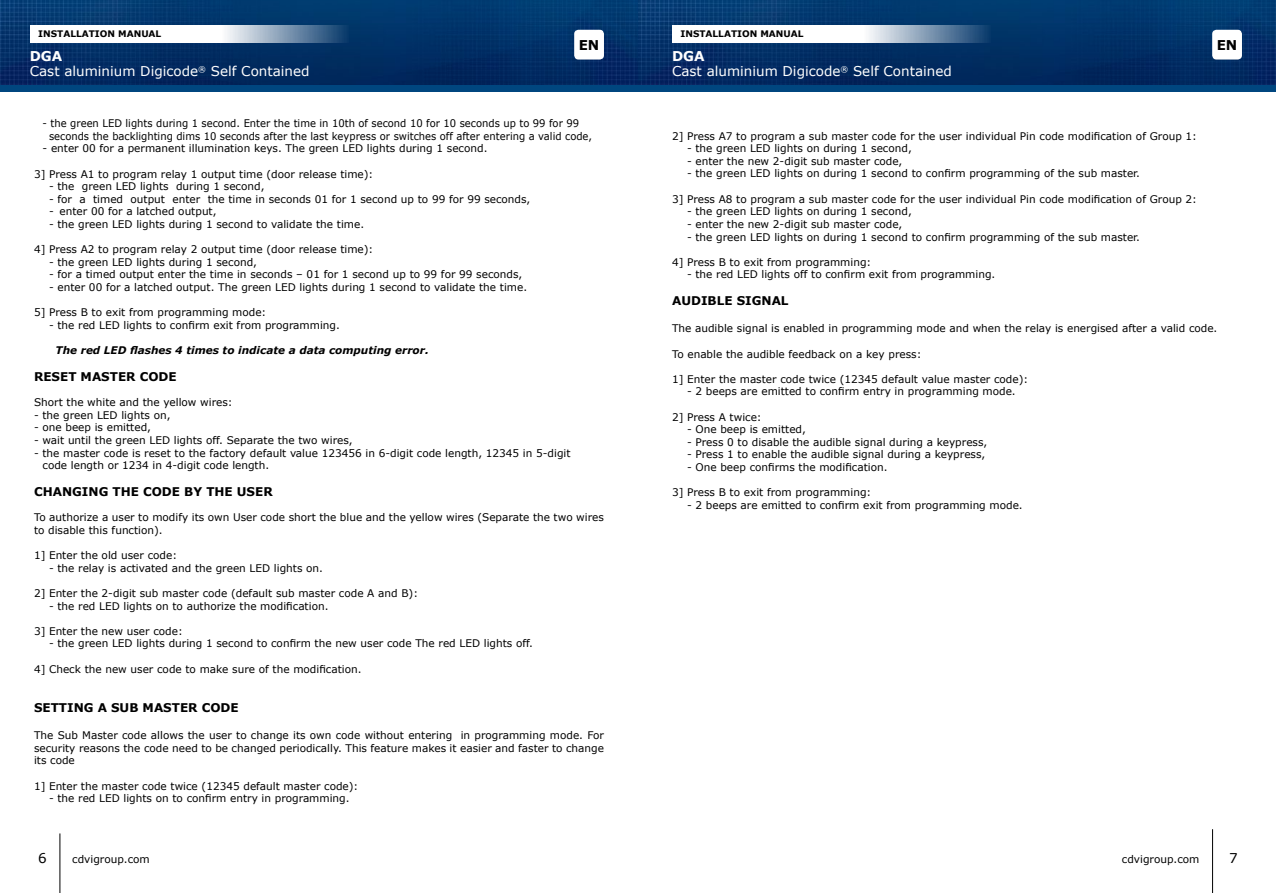
<style>
.page{position:relative;width:1276px;height:893px;background:#fff}
.page>*{position:absolute;margin:0;border:0;box-sizing:border-box;transform-origin:0 0}
.t1{font:13.5px/15px "Verdana";color:#fff}
.t2{font:700 13.5px "Verdana";color:#000}
.t3{font:13.5px "Verdana";color:#000}
.t4{font:700 12px "Verdana";color:#000}
.t5{font:10.5px/12.6px "Verdana";color:#000}
.t6{font:10.5px/12.6px "Verdana";color:#000;scale:.95 1}
.t7{font:italic 700 10.5px "Verdana";color:#000}
.t8{font:700 9px "Verdana";color:#000}
.s1{font-weight:700}
</style>
<div class="page">
<hr style="left:60px;top:833px;width:1px;height:60px;background:#000">
<hr style="left:1212px;top:829px;width:1px;height:64px;background:#000">
<img style="left:0;top:0;width:1276px;height:85px">
<div style="left:0;top:85px;width:638px;height:6px;background:#00467f"></div>
<svg style="left:672px;top:26px;width:319px;height:17px"></svg>
<svg style="left:30px;top:26px;width:319px;height:17px"></svg>
<div style="left:1212px;top:30px;width:30px;height:30px;background:#fff;border-radius:4px"></div>
<div style="left:574px;top:30px;width:30px;height:30px;background:#fff;border-radius:4px"></div>
<div style="left:638px;top:85px;width:638px;height:6px;background:#00467f"></div>
<p class="t8" style="left:38px;top:28px;width:125px">INSTALLATION MANUAL</p>
<p class="t8" style="left:680px;top:28px;width:125px">INSTALLATION MANUAL</p>
<p class="t1" style="left:30px;top:49px;width:281px"><span class="s1">DGA<br></span>Cast aluminium Digicode<sup>®</sup> Self Contained</p>
<p class="t2" style="left:579px;top:35px;width:22px">EN</p>
<p class="t2" style="left:1216px;top:35px;width:22px">EN</p>
<p class="t1" style="left:672px;top:49px;width:281px"><span class="s1">DGA<br></span>Cast aluminium Digicode<sup>®</sup> Self Contained</p>
<p class="t6" style="left:49px;top:117px;width:573px;text-indent:-6px">- the green LED lights during 1 second. Enter the time in 10th of second 10 for 10 seconds up to 99 for 99 seconds the backlighting dims 10 seconds after the last keypress or switches off after entering a valid code,</p>
<p class="t5" style="left:43px;top:142px;width:446px">- enter 00 for a permanent illumination keys. The green LED lights during 1 second.</p>
<p class="t5" style="left:34px;top:167px;width:341px">3] Press A1 to program relay 1 output time (door release time):</p>
<p class="t5" style="left:49px;top:180px;width:217px">- the green LED lights during 1 second,</p>
<p class="t5" style="left:49px;top:192px;width:483px">- for a timed output enter the time in seconds 01 for 1 second up to 99 for 99 seconds,</p>
<p class="t5" style="left:49px;top:205px;width:169px">- enter 00 for a latched output,</p>
<p class="t5" style="left:49px;top:218px;width:317px">- the green LED lights during 1 second to validate the time.</p>
<p class="t5" style="left:34px;top:243px;width:341px">4] Press A2 to program relay 2 output time (door release time):</p>
<p class="t5" style="left:49px;top:255px;width:209px">- the green LED lights during 1 second,</p>
<p class="t5" style="left:49px;top:268px;width:475px">- for a timed output enter the time in seconds – 01 for 1 second up to 99 for 99 seconds,</p>
<p class="t5" style="left:49px;top:281px;width:480px">- enter 00 for a latched output. The green LED lights during 1 second to validate the time.</p>
<p class="t5" style="left:34px;top:306px;width:234px">5] Press B to exit from programming mode:</p>
<p class="t5" style="left:49px;top:318px;width:292px">- the red LED lights to confirm exit from programming.</p>
<p class="t7" style="left:56px;top:343px;width:375px">The red LED flashes 4 times to indicate a data computing error.</p>
<p class="t4" style="left:34px;top:368px;width:144px">RESET MASTER CODE</p>
<p class="t5" style="left:34px;top:396px;width:200px">Short the white and the yellow wires:</p>
<p class="t5" style="left:34px;top:408px;width:138px">- the green LED lights on,</p>
<p class="t5" style="left:34px;top:421px;width:119px">- one beep is emitted,</p>
<p class="t5" style="left:34px;top:434px;width:320px">- wait until the green LED lights off. Separate the two wires,</p>
<p class="t5" style="left:43px;top:446px;width:529px;text-indent:-9px">- the master code is reset to the factory default value 123456 in 6-digit code length, 12345 in 5-digit code length or 1234 in 4-digit code length.</p>
<p class="t4" style="left:34px;top:483px;width:240px">CHANGING THE CODE BY THE USER</p>
<p class="t5" style="left:34px;top:511px;width:571px">To authorize a user to modify its own User code short the blue and the yellow wires (Separate the two wires to disable this function).</p>
<p class="t5" style="left:34px;top:549px;width:145px">1] Enter the old user code:</p>
<p class="t5" style="left:49px;top:561px;width:275px">- the relay is activated and the green LED lights on.</p>
<p class="t5" style="left:34px;top:587px;width:385px">2] Enter the 2-digit sub master code (default sub master code A and B):</p>
<p class="t5" style="left:49px;top:599px;width:281px">- the red LED lights on to authorize the modification.</p>
<p class="t5" style="left:34px;top:624px;width:150px">3] Enter the new user code:</p>
<p class="t5" style="left:49px;top:637px;width:485px">- the green LED lights during 1 second to confirm the new user code The red LED lights off.</p>
<p class="t5" style="left:34px;top:662px;width:329px">4] Check the new user code to make sure of the modification.</p>
<p class="t4" style="left:34px;top:699px;width:206px">SETTING A SUB MASTER CODE</p>
<p class="t5" style="left:34px;top:729px;width:571px;text-align:justify">The Sub Master code allows the user to change its own code without entering in programming mode. For security reasons the code need to be changed periodically. This feature makes it easier and faster to change its code</p>
<p class="t5" style="left:34px;top:779px;width:326px">1] Enter the master code twice (12345 default master code):</p>
<p class="t5" style="left:49px;top:792px;width:302px">- the red LED lights on to confirm entry in programming.</p>
<p class="t5" style="left:672px;top:129px;width:526px">2] Press A7 to program a sub master code for the user individual Pin code modification of Group 1:</p>
<p class="t5" style="left:687px;top:142px;width:226px">- the green LED lights on during 1 second,</p>
<p class="t5" style="left:687px;top:155px;width:217px">- enter the new 2-digit sub master code,</p>
<p class="t5" style="left:687px;top:167px;width:454px">- the green LED lights on during 1 second to confirm programming of the sub master.</p>
<p class="t5" style="left:672px;top:192px;width:526px">3] Press A8 to program a sub master code for the user individual Pin code modification of Group 2:</p>
<p class="t5" style="left:687px;top:205px;width:226px">- the green LED lights on during 1 second,</p>
<p class="t5" style="left:687px;top:218px;width:217px">- enter the new 2-digit sub master code,</p>
<p class="t5" style="left:687px;top:230px;width:454px">- the green LED lights on during 1 second to confirm programming of the sub master.</p>
<p class="t5" style="left:672px;top:255px;width:201px">4] Press B to exit from programming:</p>
<p class="t5" style="left:687px;top:268px;width:310px">- the red LED lights off to confirm exit from programming.</p>
<p class="t4" style="left:672px;top:292px;width:118px">AUDIBLE SIGNAL</p>
<p class="t5" style="left:672px;top:322px;width:547px">The audible signal is enabled in programming mode and when the relay is energised after a valid code.</p>
<p class="t5" style="left:672px;top:347px;width:251px">To enable the audible feedback on a key press:</p>
<p class="t5" style="left:672px;top:372px;width:358px">1] Enter the master code twice (12345 default value master code):</p>
<p class="t5" style="left:687px;top:385px;width:330px">- 2 beeps are emitted to confirm entry in programming mode.</p>
<p class="t5" style="left:672px;top:410px;width:91px">2] Press A twice:</p>
<p class="t5" style="left:687px;top:423px;width:120px">- One beep is emitted,</p>
<p class="t5" style="left:687px;top:435px;width:302px">- Press 0 to disable the audible signal during a keypress,</p>
<p class="t5" style="left:687px;top:448px;width:300px">- Press 1 to enable the audible signal during a keypress,</p>
<p class="t5" style="left:687px;top:461px;width:202px">- One beep confirms the modification.</p>
<p class="t5" style="left:672px;top:486px;width:201px">3] Press B to exit from programming:</p>
<p class="t5" style="left:687px;top:498px;width:337px">- 2 beeps are emitted to confirm exit from programming mode.</p>
<p class="t3" style="left:38px;top:849px;width:10px">6</p>
<p class="t5" style="left:72px;top:853px;width:79px">cdvigroup.com</p>
<p class="t5" style="left:1122px;top:853px;width:79px">cdvigroup.com</p>
<p class="t3" style="left:1229px;top:849px;width:10px">7</p>
</div>
